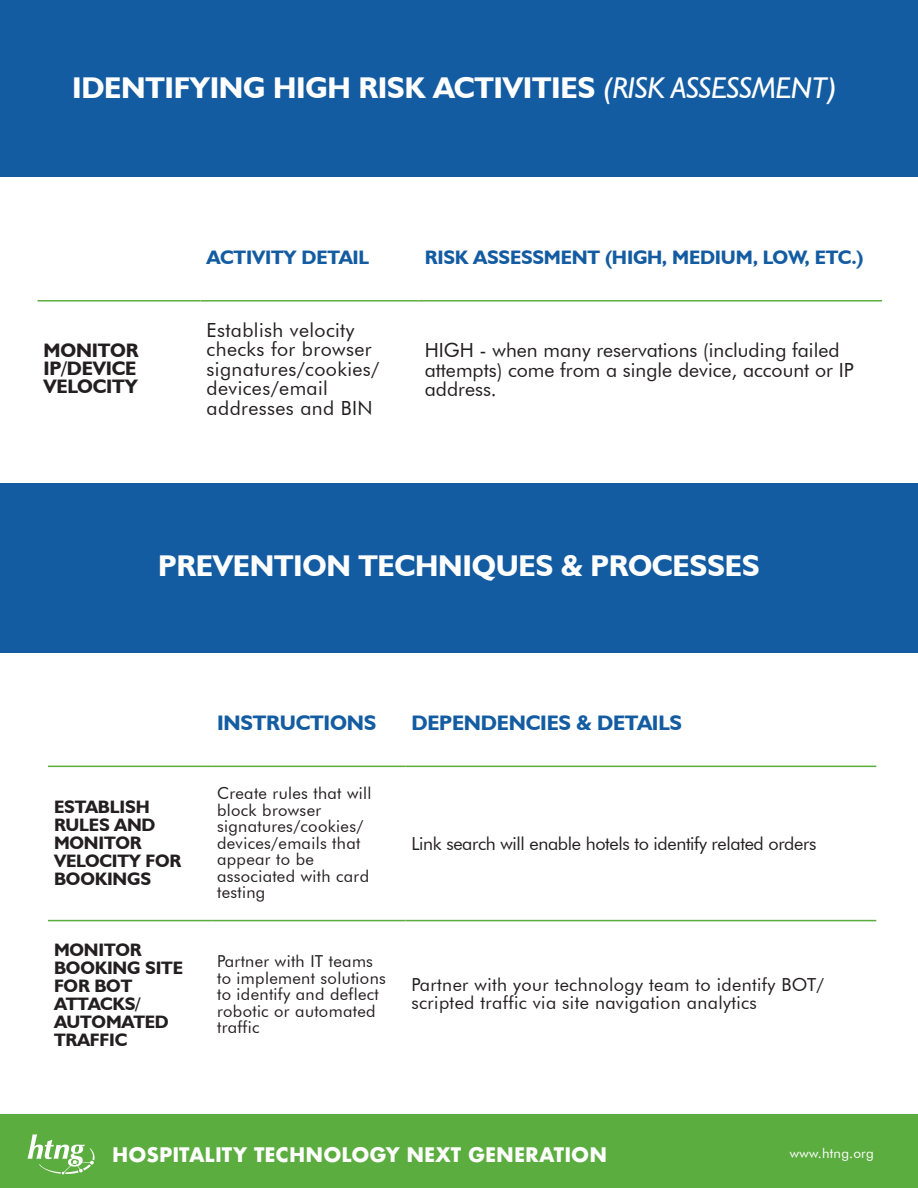
<style>
.page{position:relative;width:918px;height:1188px;background:#fff}
.page>*{position:absolute;margin:0;border:0;box-sizing:border-box;transform-origin:0 0}
.t1{font:700 30px "Humanist 521 BT";letter-spacing:-.01em;color:#fff}
.t2{font:700 21px "Humanist 521 BT";letter-spacing:-.01em;color:#145ca2}
.t3{font:19.5px/19.5px "Futura BT";color:#231f20}
.t4{font:19.5px "Futura BT";letter-spacing:.02em;color:#231f20}
.t5{font:700 19.5px "Humanist 521 BT";letter-spacing:-.01em;color:#145ca2}
.t6{font:700 19.5px "Futura";color:#fff}
.t7{font:700 19.5px "Humanist 521 BT";letter-spacing:-.01em;color:#231f20}
.t8{font:700 18px/18px "Humanist 521 BT";letter-spacing:-.01em;color:#231f20}
.t9{font:18px/18px "Futura BT";letter-spacing:.02em;color:#231f20}
.t10{font:18px "Futura BT";letter-spacing:-.02em;color:#231f20}
.t11{font:16.5px/16.5px "Futura BT";letter-spacing:.02em;color:#231f20}
.t12{font:13.5px "Futura BT";letter-spacing:.02em;color:#fff}
.s1{font-weight:400;font-style:italic}
</style>
<div class="page">
<hr style="left:38px;top:300px;width:163px;height:2px;background:#5cad40">
<hr style="left:201px;top:300px;width:218px;height:2px;background:#5cad40">
<hr style="left:419px;top:300px;width:463px;height:2px;background:#5cad40">
<hr style="left:48px;top:766px;width:163px;height:1px;background:#5cad40">
<hr style="left:211px;top:766px;width:194px;height:1px;background:#5cad40">
<hr style="left:405px;top:766px;width:471px;height:1px;background:#5cad40">
<hr style="left:48px;top:920px;width:163px;height:1px;background:#5cad40">
<hr style="left:211px;top:920px;width:194px;height:1px;background:#5cad40">
<hr style="left:405px;top:920px;width:471px;height:1px;background:#5cad40">
<div style="left:0;top:1114px;width:918px;height:74px;background:#5cad40"></div>
<svg style="left:28px;top:1134px;width:67px;height:41px"></svg>
<div style="left:0;top:0;width:918px;height:176px;background:#145ca2"></div>
<div style="left:0;top:483px;width:918px;height:169px;background:#145ca2"></div>
<p class="t1" style="left:72px;top:70px;width:767px">IDENTIFYING HIGH RISK ACTIVITIES <span class="s1">(RISK ASSESSMENT)</span></p>
<p class="t7" style="left:44px;top:339px;width:96px">MONITOR</p>
<p class="t7" style="left:44px;top:357px;width:94px">IP/DEVICE</p>
<p class="t7" style="left:44px;top:375px;width:96px">VELOCITY</p>
<p class="t5" style="left:207px;top:245px;width:164px">ACTIVITY DETAIL</p>
<p class="t5" style="left:425px;top:245px;width:440px">RISK ASSESSMENT (HIGH, MEDIUM, LOW, ETC.)</p>
<p class="t4" style="left:207px;top:318px;width:149px">Establish velocity</p>
<p class="t4" style="left:207px;top:337px;width:167px">checks for browser</p>
<p class="t4" style="left:207px;top:357px;width:174px">signatures/cookies/</p>
<p class="t4" style="left:207px;top:376px;width:123px">devices/email</p>
<p class="t4" style="left:207px;top:396px;width:168px">addresses and BIN</p>
<p class="t3" style="left:425px;top:340px;width:430px">HIGH - when many reservations (including failed attempts) come from a single device, account or IP address.</p>
<p class="t1" style="left:158px;top:547px;width:603px">PREVENTION TECHNIQUES &amp; PROCESSES</p>
<p class="t2" style="left:217px;top:709px;width:161px">INSTRUCTIONS</p>
<p class="t2" style="left:411px;top:709px;width:272px">DEPENDENCIES &amp; DETAILS</p>
<p class="t8" style="left:54px;top:798px;width:103px">ESTABLISH<br>RULES AND<br>MONITOR</p>
<p class="t8" style="left:54px;top:852px;width:129px">VELOCITY FOR<br>BOOKINGS</p>
<p class="t8" style="left:54px;top:940px;width:89px">MONITOR</p>
<p class="t8" style="left:54px;top:958px;width:131px">BOOKING SITE<br>FOR BOT</p>
<p class="t8" style="left:54px;top:994px;width:88px">ATTACKS/</p>
<p class="t8" style="left:54px;top:1012px;width:116px">AUTOMATED</p>
<p class="t8" style="left:54px;top:1030px;width:75px">TRAFFIC</p>
<p class="t11" style="left:217px;top:785px;width:156px">Create rules that will block browser</p>
<p class="t11" style="left:217px;top:818px;width:148px">signatures/cookies/</p>
<p class="t11" style="left:217px;top:834px;width:145px">devices/emails that</p>
<p class="t11" style="left:217px;top:851px;width:98px">appear to be</p>
<p class="t11" style="left:217px;top:867px;width:154px">associated with card testing</p>
<p class="t11" style="left:217px;top:953px;width:170px">Partner with IT teams to implement solutions to identify and deflect robotic or automated traffic</p>
<p class="t10" style="left:411px;top:833px;width:406px">Link search will enable hotels to identify related orders</p>
<p class="t9" style="left:411px;top:976px;width:414px">Partner with your technology team to identify BOT/ scripted traffic via site navigation analytics</p>
<p class="t6" style="left:112px;top:1141px;width:496px">HOSPITALITY TECHNOLOGY NEXT GENERATION</p>
<p class="t12" style="left:790px;top:1145px;width:86px">www.htng.org</p>
</div>
